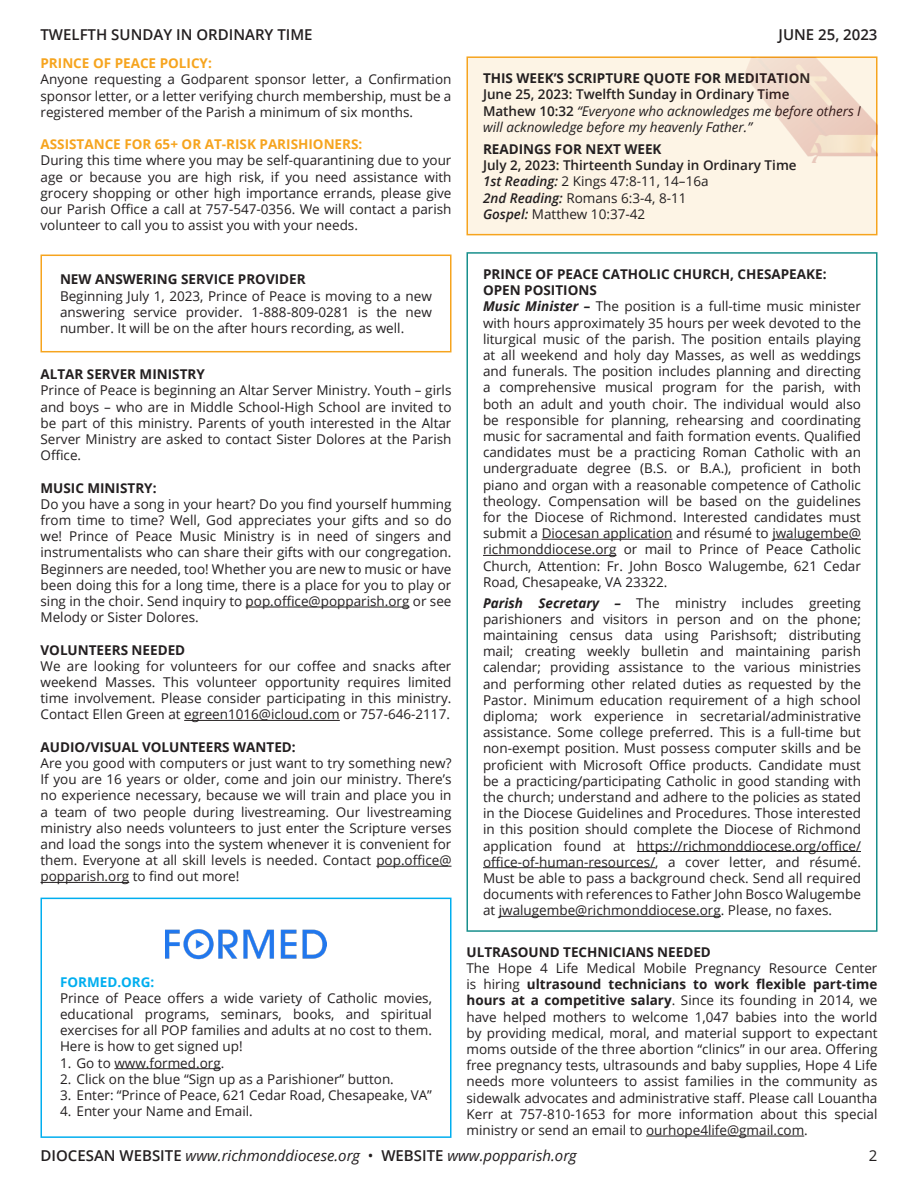
<style>
.page{position:relative;width:918px;height:1188px;background:#fff}
.page>*{position:absolute;margin:0;border:0;box-sizing:border-box;transform-origin:0 0}
.t1{font:italic 15px "Open Sans";color:#231f20}
.t2{font:600 15px "Open Sans";color:#231f20}
.t3{font:15px "Open Sans";color:#231f20}
.t4{font:13.5px/16.2px "Open Sans";color:#231f20;text-align:justify}
.t5{font:700 13.5px "Open Sans";color:#231f20}
.t6{font:italic 13.5px/16.2px "Open Sans";color:#231f20}
.t7{font:600 13.5px "Open Sans";color:#231f20}
.t8{font:700 13.5px "Open Sans";color:#f6a41e}
.t9{font:700 13.5px "Open Sans";color:#00aeef}
.s1{font-weight:600;font-style:normal}
.s2{font-weight:600;font-style:italic}
.s3{font-weight:700;font-style:italic}
.s4{font-weight:700}
.s5{font-style:normal}
</style>
<div class="page">
<div style="left:467px;top:57px;width:410px;height:178px;background:#fdf4e5"></div>
<div style="left:466px;top:56px;width:412px;height:179px;border:2px solid #f6a41e"></div>
<img style="left:745px;top:57px;width:133px;height:105px">
<hr style="left:542px;top:539px;width:131px;height:1px;background:#231f20">
<hr style="left:772px;top:539px;width:89px;height:1px;background:#231f20">
<hr style="left:483px;top:555px;width:133px;height:1px;background:#231f20">
<hr style="left:637px;top:851px;width:224px;height:1px;background:#231f20">
<hr style="left:483px;top:867px;width:172px;height:1px;background:#231f20">
<hr style="left:499px;top:916px;width:222px;height:1px;background:#231f20">
<div style="left:466px;top:252px;width:412px;height:680px;border:2px solid #178f8c"></div>
<hr style="left:646px;top:1136px;width:158px;height:1px;background:#231f20">
<div style="left:40px;top:255px;width:412px;height:97px;border:2px solid #f6a41e"></div>
<hr style="left:246px;top:607px;width:164px;height:1px;background:#231f20">
<hr style="left:184px;top:720px;width:156px;height:1px;background:#231f20">
<hr style="left:376px;top:866px;width:76px;height:1px;background:#231f20">
<hr style="left:40px;top:882px;width:89px;height:1px;background:#231f20">
<hr style="left:114px;top:1068px;width:107px;height:1px;background:#231f20">
<img style="left:166px;top:929px;width:160px;height:31px">
<div style="left:40px;top:898px;width:412px;height:240px;border:2px solid #00aeef"></div>
<p class="t2" style="left:40px;top:25px;width:274px">TWELFTH SUNDAY IN ORDINARY TIME</p>
<p class="t2" style="left:779px;top:25px;width:100px">JUNE 25, 2023</p>
<p class="t8" style="left:40px;top:54px;width:173px">PRINCE OF PEACE POLICY:</p>
<p class="t4" style="left:40px;top:71px;width:413px">Anyone requesting a Godparent sponsor letter, a Confirmation sponsor letter, or a letter verifying church membership, must be a registered member of the Parish a minimum of six months.</p>
<p class="t8" style="left:40px;top:135px;width:323px">ASSISTANCE FOR 65+ OR AT-RISK PARISHIONERS:</p>
<p class="t4" style="left:40px;top:152px;width:413px">During this time where you may be self-quarantining due to your age or because you are high risk, if you need assistance with grocery shopping or other high importance errands, please give our Parish Office a call at 757-547-0356. We will contact a parish volunteer to call you to assist you with your needs.</p>
<p class="t5" style="left:60px;top:270px;width:247px">NEW ANSWERING SERVICE PROVIDER</p>
<p class="t4" style="left:60px;top:287px;width:374px">Beginning July 1, 2023, Prince of Peace is moving to a new answering service provider. 1-888-809-0281 is the new number. It will be on the after hours recording, as well.</p>
<p class="t5" style="left:40px;top:365px;width:166px">ALTAR SERVER MINISTRY</p>
<p class="t4" style="left:40px;top:382px;width:413px">Prince of Peace is beginning an Altar Server Ministry. Youth – girls and boys – who are in Middle School-High School are invited to be part of this ministry. Parents of youth interested in the Altar Server Ministry are asked to contact Sister Dolores at the Parish Office.</p>
<p class="t5" style="left:40px;top:478px;width:118px">MUSIC MINISTRY:</p>
<p class="t4" style="left:40px;top:495px;width:413px">Do you have a song in your heart? Do you find yourself humming from time to time? Well, God appreciates your gifts and so do we! Prince of Peace Music Ministry is in need of singers and instrumentalists who can share their gifts with our congregation.<br>Beginners are needed, too! Whether you are new to music or have been doing this for a long time, there is a place for you to play or sing in the choir. Send inquiry to pop.office@popparish.org or see Melody or Sister Dolores.</p>
<p class="t5" style="left:40px;top:640px;width:146px">VOLUNTEERS NEEDED</p>
<p class="t4" style="left:40px;top:657px;width:413px">We are looking for volunteers for our coffee and snacks after weekend Masses. This volunteer opportunity requires limited time involvement. Please consider participating in this ministry.<br>Contact Ellen Green at egreen1016@icloud.com or 757-646-2117.</p>
<p class="t5" style="left:40px;top:737px;width:257px">AUDIO/VISUAL VOLUNTEERS WANTED:</p>
<p class="t4" style="left:40px;top:755px;width:413px">Are you good with computers or just want to try something new?<br>If you are 16 years or older, come and join our ministry. There’s no experience necessary, because we will train and place you in a team of two people during livestreaming. Our livestreaming ministry also needs volunteers to just enter the Scripture verses and load the songs into the system whenever it is convenient for them. Everyone at all skill levels is needed. Contact pop.office@ popparish.org to find out more!</p>
<p class="t9" style="left:60px;top:972px;width:96px">FORMED.ORG:</p>
<p class="t4" style="left:60px;top:990px;width:374px">Prince of Peace offers a wide variety of Catholic movies, educational programs, seminars, books, and spiritual exercises for all POP families and adults at no cost to them.<br>Here is how to get signed up!</p>
<p class="t4" style="left:60px;top:1054px;width:166px">1. Go to www.formed.org.</p>
<p class="t4" style="left:60px;top:1071px;width:335px">2. Click on the blue “Sign up as a Parishioner” button.</p>
<p class="t4" style="left:60px;top:1087px;width:373px">3. Enter: “Prince of Peace, 621 Cedar Road, Chesapeake, VA”</p>
<p class="t4" style="left:60px;top:1103px;width:194px">4. Enter your Name and Email.</p>
<p class="t5" style="left:483px;top:69px;width:329px">THIS WEEK’S SCRIPTURE QUOTE FOR MEDITATION</p>
<p class="t7" style="left:483px;top:85px;width:308px">June 25, 2023: Twelfth Sunday in Ordinary Time</p>
<p class="t6" style="left:483px;top:102px;width:380px"><span class="s1">Mathew 10:32</span> “Everyone who acknowledges me before others I will acknowledge before my heavenly Father.”</p>
<p class="t5" style="left:483px;top:140px;width:180px">READINGS FOR NEXT WEEK</p>
<p class="t7" style="left:483px;top:156px;width:315px">July 2, 2023: Thirteenth Sunday in Ordinary Time</p>
<p class="t4" style="left:483px;top:173px;width:227px"><span class="s2">1st Reading:</span> 2 Kings 47:8-11, 14–16a</p>
<p class="t4" style="left:483px;top:189px;width:205px"><span class="s2">2nd Reading:</span> Romans 6:3-4, 8-11</p>
<p class="t4" style="left:483px;top:206px;width:164px"><span class="s2">Gospel:</span> Matthew 10:37-42</p>
<p class="t5" style="left:483px;top:265px;width:345px">PRINCE OF PEACE CATHOLIC CHURCH, CHESAPEAKE:</p>
<p class="t5" style="left:483px;top:281px;width:115px">OPEN POSITIONS</p>
<p class="t4" style="left:483px;top:298px;width:380px"><span class="s3">Music Minister –</span> The position is a full-time music minister with hours approximately 35 hours per week devoted to the liturgical music of the parish. The position entails playing at all weekend and holy day Masses, as well as weddings and funerals. The position includes planning and directing a comprehensive musical program for the parish, with both an adult and youth choir. The individual would also be responsible for planning, rehearsing and coordinating music for sacramental and faith formation events. Qualified candidates must be a practicing Roman Catholic with an undergraduate degree (B.S. or B.A.), proficient in both piano and organ with a reasonable competence of Catholic theology. Compensation will be based on the guidelines for the Diocese of Richmond. Interested candidates must submit a Diocesan application and résumé to jwalugembe@ richmonddiocese.org or mail to Prince of Peace Catholic Church, Attention: Fr. John Bosco Walugembe, 621 Cedar Road, Chesapeake, VA 23322.</p>
<p class="t4" style="left:483px;top:594px;width:380px"><span class="s3">Parish Secretary –</span> The ministry includes greeting parishioners and visitors in person and on the phone; maintaining census data using Parishsoft; distributing mail; creating weekly bulletin and maintaining parish calendar; providing assistance to the various ministries and performing other related duties as requested by the Pastor. Minimum education requirement of a high school diploma; work experience in secretarial/administrative assistance. Some college preferred. This is a full-time but non-exempt position. Must possess computer skills and be proficient with Microsoft Office products. Candidate must be a practicing/participating Catholic in good standing with the church; understand and adhere to the policies as stated in the Diocese Guidelines and Procedures. Those interested in this position should complete the Diocese of Richmond application found at https://richmonddiocese.org/office/ office-of-human-resources/, a cover letter, and résumé.<br>Must be able to pass a background check. Send all required documents with references to Father John Bosco Walugembe at jwalugembe@richmonddiocese.org. Please, no faxes.</p>
<p class="t5" style="left:466px;top:942px;width:246px">ULTRASOUND TECHNICIANS NEEDED</p>
<p class="t4" style="left:466px;top:960px;width:413px">The Hope 4 Life Medical Mobile Pregnancy Resource Center is hiring <span class="s4">ultrasound technicians to work flexible part-time hours at a competitive salary</span>. Since its founding in 2014, we have helped mothers to welcome 1,047 babies into the world by providing medical, moral, and material support to expectant moms outside of the three abortion “clinics” in our area. Offering free pregnancy tests, ultrasounds and baby supplies, Hope 4 Life needs more volunteers to assist families in the community as sidewalk advocates and administrative staff. Please call Louantha Kerr at 757-810-1653 for more information about this special ministry or send an email to ourhope4life@gmail.com.</p>
<p class="t1" style="left:40px;top:1146px;width:538px"><span class="s1">DIOCESAN WEBSITE</span> www.richmonddiocese.org <span class="s5">•</span> <span class="s1">WEBSITE</span> www.popparish.org</p>
<p class="t3" style="left:869px;top:1146px;width:10px">2</p>
</div>
